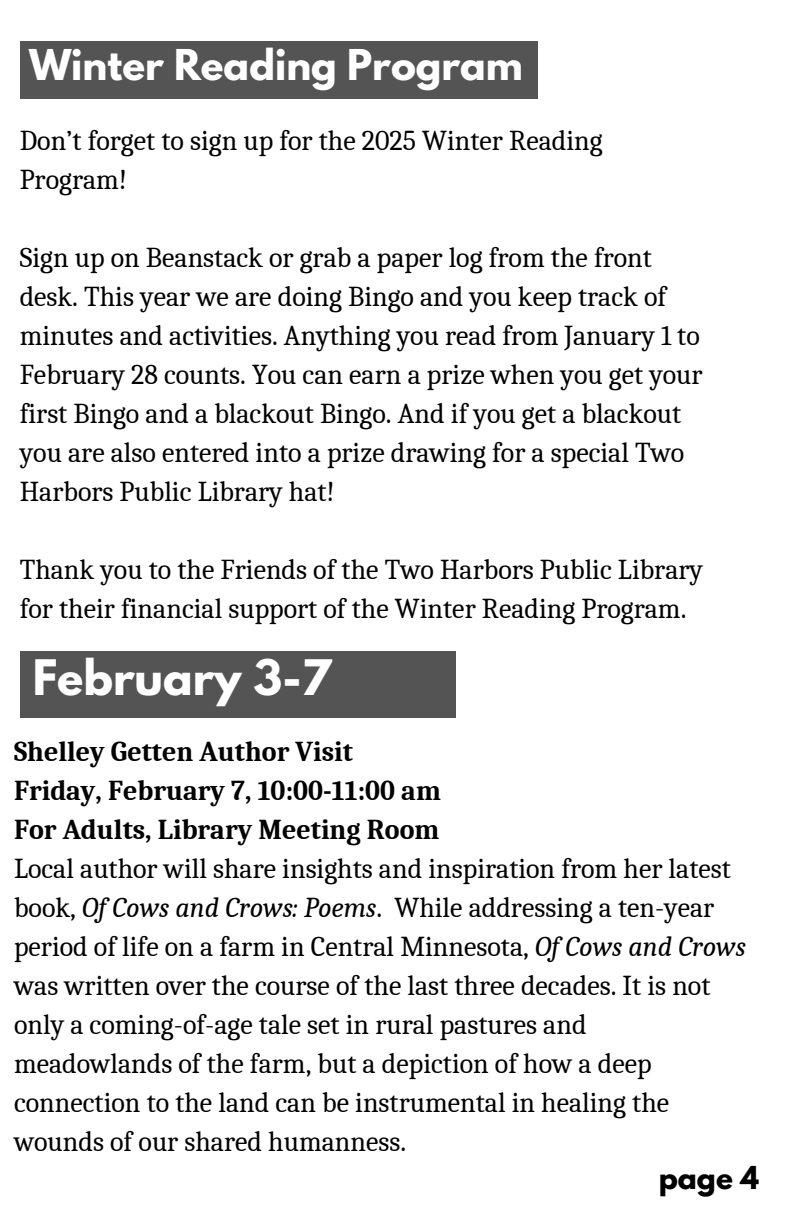
<style>
.page{position:relative;width:792px;height:1224px;background:#fff}
.page>*{position:absolute;margin:0;border:0;box-sizing:border-box;transform-origin:0 0}
.t1{font:700 43.4px "League Spartan";color:#fff}
.t2{font:700 37.6px "League Spartan";color:#fff}
.t3{font:28px/39px "Caladea";color:#000}
.t4{font:700 28px "Caladea";color:#000}
.t5{font:700 28px "League Spartan";color:#000}
.s1{font-style:italic}
</style>
<div class="page">
<div style="left:20px;top:651px;width:435px;height:66px;background:#545454"></div>
<div style="left:20px;top:41px;width:518px;height:58px;background:#545454"></div>
<p class="t2" style="left:29px;top:46px;width:495px">Winter Reading Program</p>
<p class="t3" style="left:20px;top:121px;width:584px">Don’t forget to sign up for the 2025 Winter Reading<br>Program!</p>
<p class="t3" style="left:20px;top:238px;width:684px">Sign up on Beanstack or grab a paper log from the front desk. This year we are doing Bingo and you keep track of minutes and activities. Anything you read from January 1 to February 28 counts. You can earn a prize when you get your first Bingo and a blackout Bingo. And if you get a blackout you are also entered into a prize drawing for a special Two Harbors Public Library hat!</p>
<h3 class="t3" style="left:20px;top:550px;width:685px">Thank you to the Friends of the Two Harbors Public Library for their financial support of the Winter Reading Program.</h3>
<p class="t1" style="left:33px;top:656px;width:300px">February 3-7</p>
<h2 class="t4" style="left:14px;top:736px;width:341px">Shelley Getten Author Visit</h2>
<p class="t4" style="left:14px;top:775px;width:428px">Friday, February 7, 10:00-11:00 am</p>
<p class="t4" style="left:14px;top:814px;width:427px">For Adults, Library Meeting Room</p>
<p class="t3" style="left:14px;top:850px;width:733px">Local author will share insights and inspiration from her latest book, <span class="s1">Of Cows and Crows: Poems</span>. While addressing a ten-year period of life on a farm in Central Minnesota, <span class="s1">Of Cows and Crows </span>was written over the course of the last three decades. It is not only a coming-of-age tale set in rural pastures and meadowlands of the farm, but a depiction of how a deep connection to the land can be instrumental in healing the wounds of our shared humanness.</p>
<h1 class="t5" style="left:659px;top:1164px;width:102px">page 4</h1>
</div>
